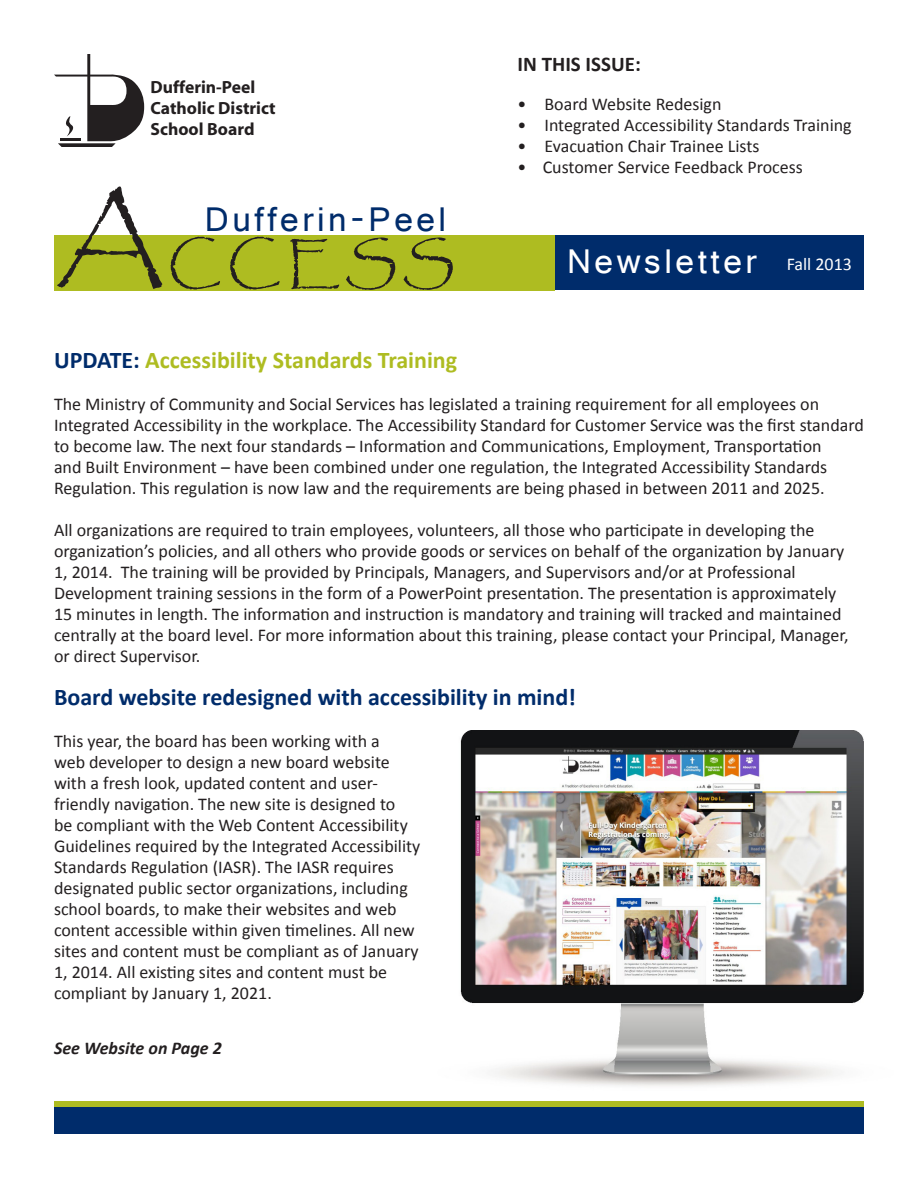
<style>
.page{position:relative;width:918px;height:1188px;background:#fff}
.page>*{position:absolute;margin:0;border:0;box-sizing:border-box;transform-origin:0 0}
.t1{font:108px "Papyrus";color:#231f20}
.t2{font:54px "Papyrus";letter-spacing:.1em;color:#231f20}
.t3{font:36px "Gautami";letter-spacing:.1em;color:#002c6b}
.t4{font:36px "Gautami";letter-spacing:.1em;color:#fff}
.t5{font:700 24px "Calibri";color:#002c6b}
.t6{font:700 24px "Calibri";color:#aebc21}
.t7{font:700 21px "Calibri";color:#231f20}
.t8{font:18px/21px "Calibri";color:#231f20}
.t9{font:italic 700 18px "Calibri";color:#231f20}
.t10{font:18px "Calibri";color:#fff}
.t11{font:700 17.7px/21.1px "Myriad";color:#231f20}
.s1{color:#002c6b}
</style>
<div class="page">
<div style="left:363px;top:235px;width:501px;height:55px;background:#002c6b"></div>
<div style="left:54px;top:235px;width:501px;height:56px;background:#aebc21"></div>
<svg style="left:54px;top:54px;width:90px;height:93px"></svg>
<div style="left:54px;top:1104px;width:810px;height:30px;background:#002c6b"></div>
<div style="left:54px;top:1101px;width:810px;height:6px;background:#aebc21"></div>
<img style="left:460px;top:731px;width:404px;height:356px">
<p class="t11" style="left:151px;top:77px;width:127px">Dufferin-Peel<br>Catholic District<br>School Board</p>
<p class="t1" style="left:57px;top:171px;width:107px">A</p>
<p class="t3" style="left:205px;top:197px;width:243px">Dufferin-Peel</p>
<p class="t2" style="left:167px;top:230px;width:289px">CCESS</p>
<p class="t7" style="left:518px;top:51px;width:125px">IN THIS ISSUE:</p>
<p class="t8" style="left:518px;top:94px;width:206px">• Board Website Redesign</p>
<p class="t8" style="left:518px;top:115px;width:336px">• Integrated Accessibility Standards Training</p>
<p class="t8" style="left:518px;top:136px;width:243px">• Evacuation Chair Trainee Lists</p>
<p class="t8" style="left:518px;top:157px;width:287px">• Customer Service Feedback Process</p>
<p class="t4" style="left:567px;top:239px;width:191px">Newsletter</p>
<p class="t10" style="left:787px;top:252px;width:67px">Fall 2013</p>
<p class="t6" style="left:54px;top:345px;width:405px"><span class="s1">UPDATE:</span> Accessibility Standards Training</p>
<p class="t8" style="left:54px;top:394px;width:811px">The Ministry of Community and Social Services has legislated a training requirement for all employees on Integrated Accessibility in the workplace. The Accessibility Standard for Customer Service was the first standard to become law. The next four standards – Information and Communications, Employment, Transportation<br>and Built Environment – have been combined under one regulation, the Integrated Accessibility Standards Regulation. This regulation is now law and the requirements are being phased in between 2011 and 2025.</p>
<p class="t8" style="left:54px;top:520px;width:796px">All organizations are required to train employees, volunteers, all those who participate in developing the organization’s policies, and all others who provide goods or services on behalf of the organization by January 1, 2014. The training will be provided by Principals, Managers, and Supervisors and/or at Professional Development training sessions in the form of a PowerPoint presentation. The presentation is approximately 15 minutes in length. The information and instruction is mandatory and training will tracked and maintained centrally at the board level. For more information about this training, please contact your Principal, Manager, or direct Supervisor.</p>
<p class="t5" style="left:54px;top:682px;width:524px">Board website redesigned with accessibility in mind!</p>
<p class="t8" style="left:54px;top:731px;width:368px">This year, the board has been working with a<br>web developer to design a new board website with a fresh look, updated content and user&shy;friendly navigation. The new site is designed to<br>be compliant with the Web Content Accessibility Guidelines required by the Integrated Accessibility Standards Regulation (IASR). The IASR requires designated public sector organizations, including school boards, to make their websites and web content accessible within given timelines. All new sites and content must be compliant as of January 1, 2014. All existing sites and content must be compliant by January 1, 2021.</p>
<p class="t9" style="left:54px;top:1036px;width:169px">See Website on Page 2</p>
</div>
